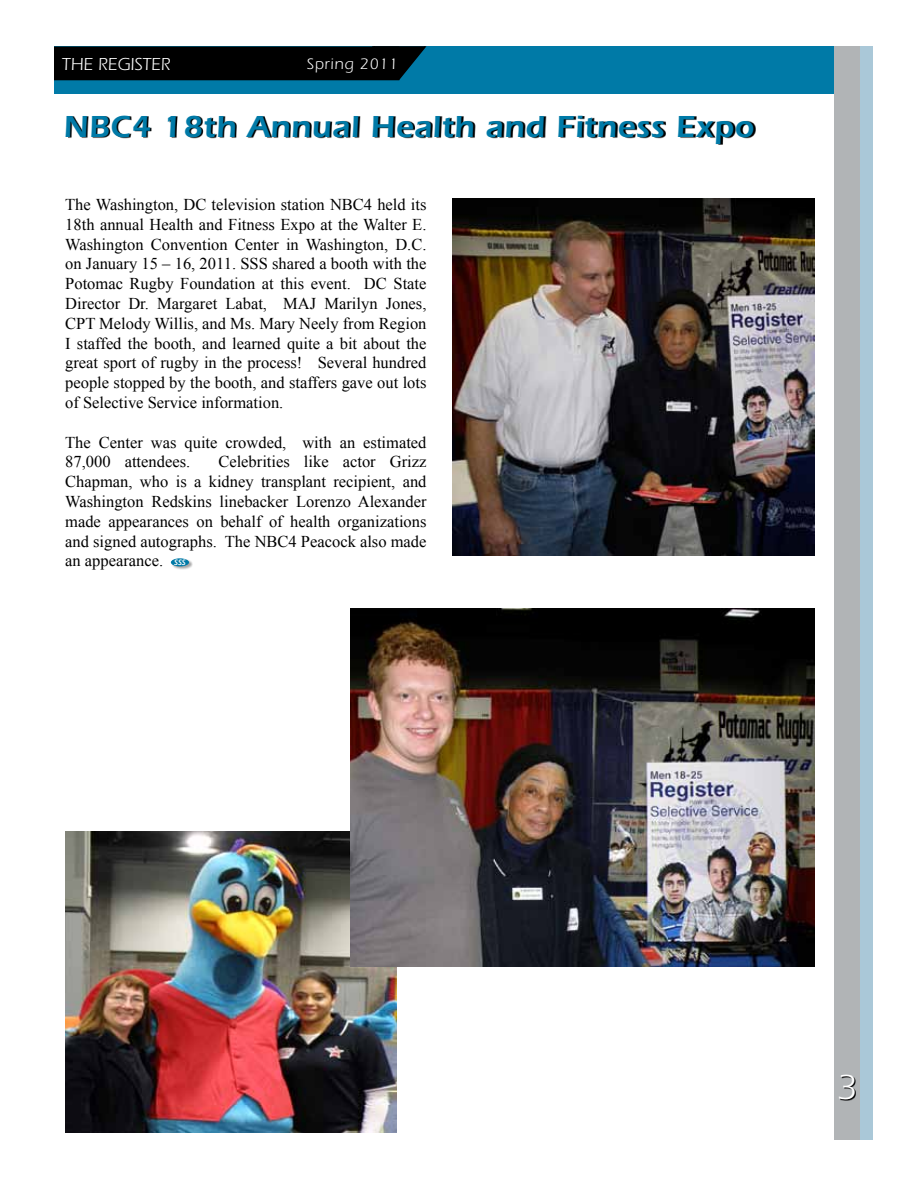
<style>
.page{position:relative;width:918px;height:1188px;background:#fff}
.page>*{position:absolute;margin:0;border:0;box-sizing:border-box;transform-origin:0 0}
.t1{font:36px "Itc Eras";color:#fff}
.t2{font:600 31.5px "Itc Eras";letter-spacing:.02em;color:#007aa7}
.t3{font:18px "Itc Eras";color:#fff}
.t4{font:16.5px/19.8px "Times New Roman";color:#000;text-align:justify}
.t5{font:15.75px "Itc Eras";letter-spacing:.05em;color:#fff}
.t6{font:italic 700 7.5px "Trebuchet";color:#fff}
</style>
<div class="page">
<div style="left:54px;top:46px;width:785px;height:48px;background:#007aa7"></div>
<div style="left:859px;top:47px;width:14px;height:1093px;background:#aac8d8"></div>
<div style="left:834px;top:47px;width:25px;height:1093px;background:#b1b4b6"></div>
<svg style="left:840px;top:1076px;width:16px;height:25px"></svg>
<div style="left:55px;top:47px;width:344px;height:33px;background:#000"></div>
<svg style="left:370px;top:46px;width:57px;height:35px"></svg>
<svg style="left:68px;top:116px;width:687px;height:29px"></svg>
<img style="left:452px;top:198px;width:363px;height:357px">
<img style="left:66px;top:831px;width:330px;height:302px">
<img style="left:350px;top:609px;width:464px;height:357px">
<div style="left:171px;top:559px;width:22px;height:12px;background:#000;opacity:.35"></div>
<div style="left:171px;top:558px;width:18px;height:8px;background:#007aa7;border-radius:50%"></div>
<p class="t3" style="left:62px;top:55px;width:110px">THE REGISTER</p>
<p class="t5" style="left:307px;top:55px;width:93px">Spring 2011</p>
<h2 class="t2" style="left:64px;top:108px;width:692px">NBC4 18th Annual Health and Fitness Expo</h2>
<p class="t4" style="left:65px;top:194px;width:363px">The Washington, DC television station NBC4 held its 18th annual Health and Fitness Expo at the Walter E.<br>Washington Convention Center in Washington, D.C. on January 15 – 16, 2011. SSS shared a booth with the Potomac Rugby Foundation at this event. DC State Director Dr. Margaret Labat, MAJ Marilyn Jones, CPT Melody Willis, and Ms. Mary Neely from Region I staffed the booth, and learned quite a bit about the great sport of rugby in the process! Several hundred people stopped by the booth, and staffers gave out lots of Selective Service information.</p>
<p class="t4" style="left:65px;top:432px;width:363px">The Center was quite crowded, with an estimated<br>87,000 attendees.</p>
<p class="t4" style="left:65px;top:452px;width:363px;text-indent:153px">Celebrities like actor Grizz Chapman, who is a kidney transplant recipient, and Washington Redskins linebacker Lorenzo Alexander made appearances on behalf of health organizations and signed autographs. The NBC4 Peacock also made an appearance.</p>
<p class="t6" style="left:174px;top:558px;width:13px">SSS</p>
<h1 class="t1" style="left:837px;top:1067px;width:22px">3</h1>
</div>
